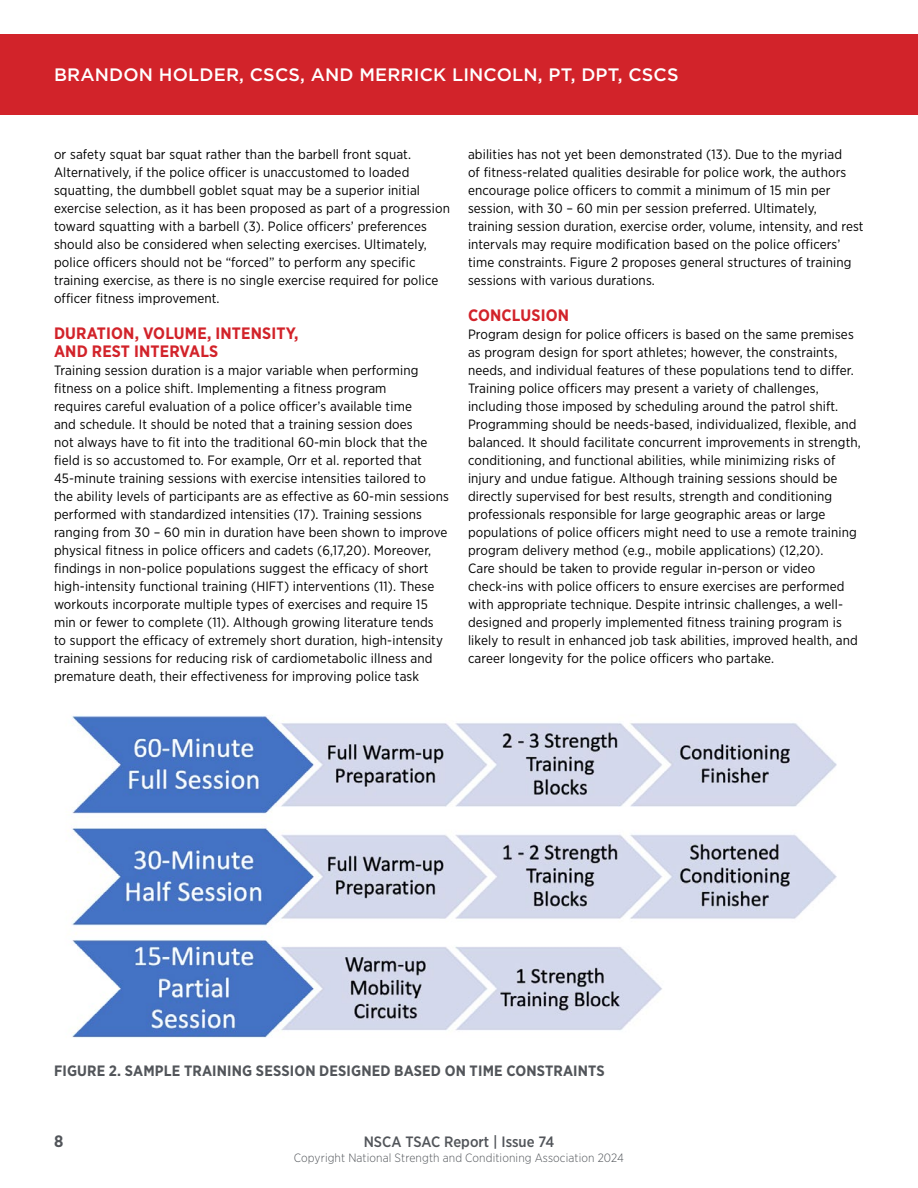
<style>
.page{position:relative;width:918px;height:1188px;background:#fff}
.page>*{position:absolute;margin:0;border:0;box-sizing:border-box;transform-origin:0 0}
.t1{font:500 18px "Gotham";letter-spacing:.01em;color:#fff}
.t2{font:700 16.5px/18px "Gotham Narrow";letter-spacing:.01em;color:#d2232a}
.t3{font:700 16.5px "Gotham Narrow";color:#52555a}
.t4{font:700 15px "Gotham Narrow";letter-spacing:.01em;color:#52555a}
.t5{font:500 15px "Gotham Narrow";color:#52555a}
.t6{font:13.5px/18px "Gotham Narrow";letter-spacing:.01em;color:#000}
.t7{font:300 12px "Gotham Narrow";letter-spacing:.01em;color:#52555a}
</style>
<div class="page">
<div style="left:0;top:34px;width:918px;height:81px;background:#d2232a"></div>
<img style="left:72px;top:715px;width:765px;height:323px">
<h1 class="t1" style="left:54px;top:63px;width:626px">BRANDON HOLDER, CSCS, AND MERRICK LINCOLN, PT, DPT, CSCS</h1>
<p class="t6" style="left:54px;top:145px;width:397px">or safety squat bar squat rather than the barbell front squat.<br>Alternatively, if the police officer is unaccustomed to loaded squatting, the dumbbell goblet squat may be a superior initial exercise selection, as it has been proposed as part of a progression toward squatting with a barbell (3). Police officers’ preferences should also be considered when selecting exercises. Ultimately, police officers should not be “forced” to perform any specific training exercise, as there is no single exercise required for police officer fitness improvement.</p>
<p class="t2" style="left:54px;top:324px;width:246px">DURATION, VOLUME, INTENSITY,<br>AND REST INTERVALS</p>
<p class="t6" style="left:54px;top:361px;width:396px">Training session duration is a major variable when performing fitness on a police shift. Implementing a fitness program<br>requires careful evaluation of a police officer’s available time<br>and schedule. It should be noted that a training session does<br>not always have to fit into the traditional 60-min block that the field is so accustomed to. For example, Orr et al. reported that 45-minute training sessions with exercise intensities tailored to<br>the ability levels of participants are as effective as 60-min sessions performed with standardized intensities (17). Training sessions ranging from 30 – 60 min in duration have been shown to improve physical fitness in police officers and cadets (6,17,20). Moreover, findings in non-police populations suggest the efficacy of short high-intensity functional training (HIFT) interventions (11). These workouts incorporate multiple types of exercises and require 15 min or fewer to complete (11). Although growing literature tends to support the efficacy of extremely short duration, high-intensity training sessions for reducing risk of cardiometabolic illness and premature death, their effectiveness for improving police task</p>
<p class="t6" style="left:468px;top:145px;width:397px">abilities has not yet been demonstrated (13). Due to the myriad<br>of fitness-related qualities desirable for police work, the authors encourage police officers to commit a minimum of 15 min per session, with 30 – 60 min per session preferred. Ultimately, training session duration, exercise order, volume, intensity, and rest intervals may require modification based on the police officers’ time constraints. Figure 2 proposes general structures of training sessions with various durations.</p>
<p class="t2" style="left:468px;top:306px;width:103px">CONCLUSION</p>
<p class="t6" style="left:468px;top:325px;width:394px">Program design for police officers is based on the same premises as program design for sport athletes; however, the constraints, needs, and individual features of these populations tend to differ.<br>Training police officers may present a variety of challenges, including those imposed by scheduling around the patrol shift.<br>Programming should be needs-based, individualized, flexible, and balanced. It should facilitate concurrent improvements in strength, conditioning, and functional abilities, while minimizing risks of injury and undue fatigue. Although training sessions should be directly supervised for best results, strength and conditioning professionals responsible for large geographic areas or large populations of police officers might need to use a remote training program delivery method (e.g., mobile applications) (12,20).<br>Care should be taken to provide regular in-person or video check-ins with police officers to ensure exercises are performed with appropriate technique. Despite intrinsic challenges, a well&shy;designed and properly implemented fitness training program is likely to result in enhanced job task abilities, improved health, and career longevity for the police officers who partake.</p>
<p class="t4" style="left:54px;top:1062px;width:552px">FIGURE 2. SAMPLE TRAINING SESSION DESIGNED BASED ON TIME CONSTRAINTS</p>
<p class="t3" style="left:54px;top:1130px;width:11px">8</p>
<p class="t5" style="left:364px;top:1132px;width:192px">NSCA TSAC Report | Issue 74</p>
<p class="t7" style="left:294px;top:1150px;width:332px">Copyright National Strength and Conditioning Association 2024</p>
</div>
